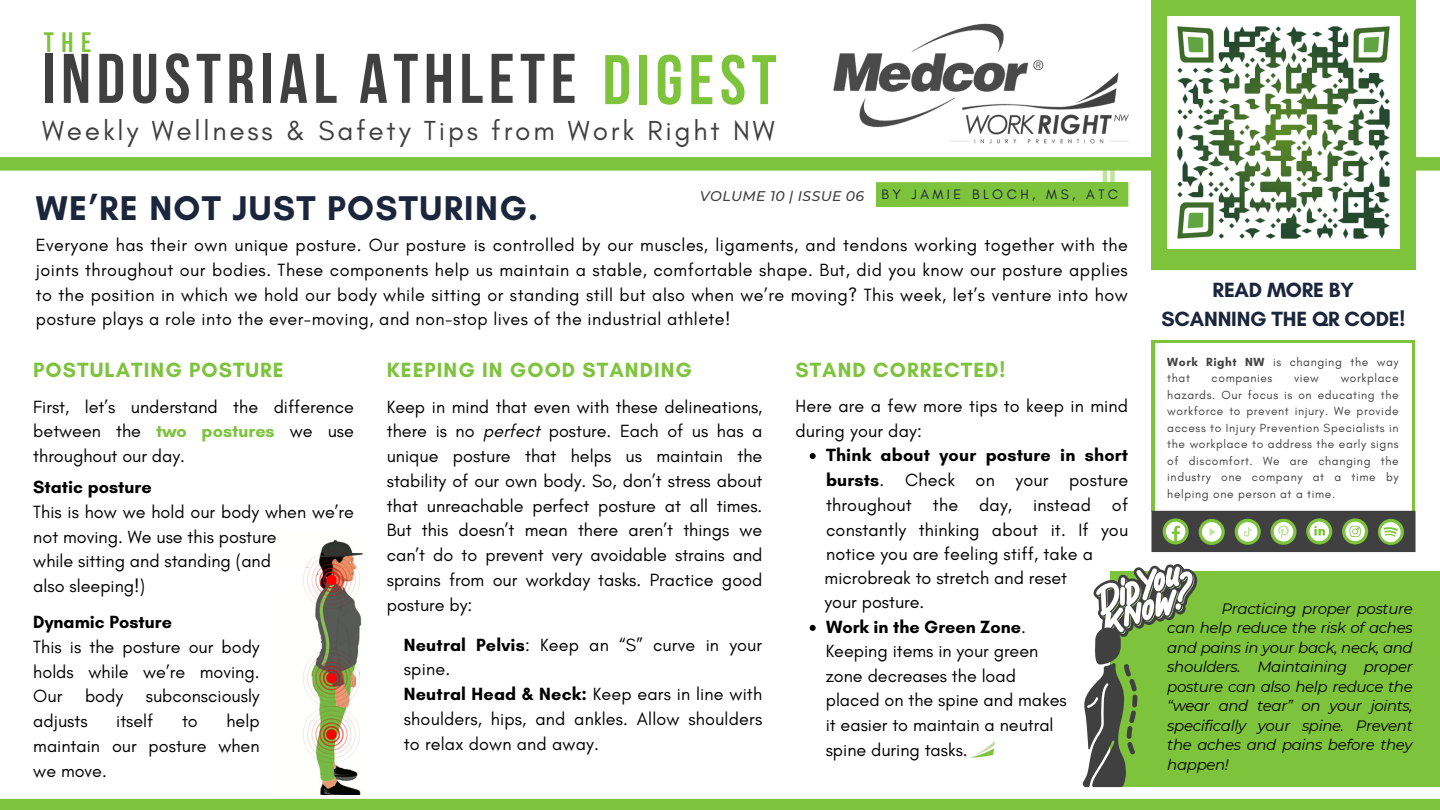
<style>
.page{position:relative;width:1440px;height:810px;background:#fff}
.page>*{position:absolute;margin:0;border:0;box-sizing:border-box;transform-origin:0 0}
.t1{font:700 70.1px "Bebas Neue";letter-spacing:.08em;color:#404040}
.t2{font:700 35px "Glacial Indifference";letter-spacing:.04em;color:#1b253c}
.t3{font:28px "Glacial Indifference";letter-spacing:.1em;color:#404040}
.t4{font:700 28px "Bebas Neue";color:#7dc33b}
.t5{font:700 21px "Glacial Indifference";letter-spacing:.05em;color:#7dc33b}
.t6{font:700 21px/29.2px "Glacial Indifference";letter-spacing:-.01em;color:#1b253c;text-align:center}
.t7{font:18px/24.8px "Glacial Indifference";color:#000}
.t8{font:700 18px "Glacial Indifference";color:#000}
.t9{font:italic 15px/19.5px "Montserrat";letter-spacing:-.025em;color:#000;text-align:justify}
.t10{font:14px "Glacial Indifference";letter-spacing:.25em;color:#1b253c}
.t11{font:italic 500 14px "Montserrat";letter-spacing:.025em;color:#404040}
.t12{font:12px/16.5px "Glacial Indifference";letter-spacing:.05em;color:#404040}
.s1{color:#7dc33b}
.s2{font-weight:700;color:#7dc33b}
.s3{font-weight:700}
.s4{font-style:italic}
.s5{font-weight:400}
</style>
<div class="page">
<div style="left:1151px;top:340px;width:264px;height:171px;background:#7dc33b"></div>
<div style="left:1156px;top:343px;width:256px;height:168px;background:#fff"></div>
<div style="left:1151px;top:511px;width:265px;height:41px;background:#404040"></div>
<svg style="left:1163px;top:518px;width:26px;height:26px"></svg>
<svg style="left:1166px;top:522px;width:19px;height:19px"></svg>
<svg style="left:1270px;top:519px;width:27px;height:26px"></svg>
<div style="left:0;top:799px;width:1440px;height:11px;background:#7dc33b"></div>
<svg style="left:1274px;top:522px;width:19px;height:19px"></svg>
<svg style="left:1342px;top:518px;width:26px;height:26px"></svg>
<svg style="left:1345px;top:522px;width:20px;height:19px"></svg>
<svg style="left:1306px;top:518px;width:26px;height:26px"></svg>
<svg style="left:1310px;top:522px;width:19px;height:19px"></svg>
<svg style="left:1199px;top:519px;width:26px;height:26px"></svg>
<div style="left:1202px;top:522px;width:19px;height:20px;background:#fff;border-radius:50%"></div>
<svg style="left:1210px;top:528px;width:6px;height:8px"></svg>
<svg style="left:1235px;top:519px;width:26px;height:26px"></svg>
<svg style="left:1238px;top:522px;width:19px;height:20px"></svg>
<hr style="left:1103px;top:164px;width:4px;height:32px;background:#bfe49c">
<div style="left:1110px;top:165px;width:5px;height:26px;background:#bfe49c"></div>
<div style="left:876px;top:182px;width:252px;height:25px;background:#7dc33b"></div>
<div style="left:0;top:157px;width:1440px;height:14px;background:#7dc33b"></div>
<div style="left:1151px;top:0;width:265px;height:269px;background:#7dc33b"></div>
<svg style="left:1378px;top:519px;width:26px;height:26px"></svg>
<svg style="left:1381px;top:522px;width:20px;height:20px"></svg>
<svg style="left:810px;top:453px;width:6px;height:6px"></svg>
<img style="left:970px;top:742px;width:24px;height:16px">
<svg style="left:810px;top:625px;width:6px;height:6px"></svg>
<div style="left:1110px;top:571px;width:330px;height:216px;background:#7dc33b"></div>
<svg style="left:1083px;top:564px;width:115px;height:223px"></svg>
<img style="left:315px;top:539px;width:48px;height:256px">
<svg style="left:360px;top:653px;width:3px;height:48px"></svg>
<img style="left:303px;top:552px;width:57px;height:56px">
<div style="left:351px;top:732px;width:40px;height:19px;background:#fff"></div>
<img style="left:303px;top:650px;width:57px;height:113px">
<img style="left:833px;top:23px;width:296px;height:121px">
<img style="left:1167px;top:16px;width:233px;height:233px">
<h2 class="t4" style="left:44px;top:31px;width:49px">THE</h2>
<p class="t1" style="left:42px;top:50px;width:736px">INDUSTRIAL ATHLETE <span class="s1">DIGEST</span></p>
<h6 class="t3" style="left:42px;top:113px;width:734px">Weekly Wellness &amp; Safety Tips from Work Right NW</h6>
<h1 class="t2" style="left:36px;top:186px;width:504px">WE’RE NOT JUST POSTURING.</h1>
<h5 class="t11" style="left:700px;top:187px;width:166px">VOLUME 10 | ISSUE 06</h5>
<p class="t10" style="left:882px;top:186px;width:238px">BY JAMIE BLOCH, MS, ATC</p>
<h3 class="t7" style="left:36px;top:232px;width:1094px;text-align:justify">Everyone has their own unique posture. Our posture is controlled by our muscles, ligaments, and tendons working together with the joints throughout our bodies. These components help us maintain a stable, comfortable shape. But, did you know our posture applies to the position in which we hold our body while sitting or standing still but also when we’re moving? This week, let’s venture into how posture plays a role into the ever-moving, and non-stop lives of the industrial athlete!</h3>
<h5 class="t5" style="left:33px;top:357px;width:252px">POSTULATING POSTURE</h5>
<h4 class="t7" style="left:33px;top:394px;width:322px;text-align:justify">First, let’s understand the difference between the <span class="s2">two postures</span> we use throughout our day.</h4>
<h5 class="t7" style="left:33px;top:474px;width:322px"><span class="s3">Static posture<br></span>This is how we hold our body when we’re not moving. We use this posture<br>while sitting and standing (and<br>also sleeping!)</h5>
<h6 class="t7" style="left:33px;top:610px;width:228px"><span class="s3">Dynamic Posture<br></span>This is the posture our body holds while we’re moving.<br>Our</h6>
<h6 class="t7" style="left:85px;top:684px;width:40px">body</h6>
<h6 class="t7" style="left:146px;top:684px;width:115px">subconsciously</h6>
<h6 class="t7" style="left:33px;top:709px;width:56px">adjusts</h6>
<h6 class="t7" style="left:116px;top:709px;width:39px">itself</h6>
<h6 class="t7" style="left:182px;top:709px;width:17px">to</h6>
<h6 class="t7" style="left:33px;top:709px;width:228px;text-align:justify;text-indent:193px">help maintain our posture when we move.</h6>
<h6 class="t5" style="left:387px;top:357px;width:307px">KEEPING IN GOOD STANDING</h6>
<h6 class="t7" style="left:387px;top:394px;width:377px;text-align:justify">Keep in mind that even with these delineations, there is no <span class="s4">perfect</span> posture. Each of us has a unique posture that helps us maintain the stability of our own body. So, don’t stress about that unreachable perfect posture at all times.<br>But this doesn’t mean there aren’t things we can’t do to prevent very avoidable strains and sprains from our workday tasks. Practice good posture by:</h6>
<p class="t7" style="left:404px;top:632px;width:360px"><span class="s3">Neutral Pelvis</span>: Keep an “S” curve in your spine.<br><span class="s3">Neutral Head &amp; Neck:</span> Keep ears in line with shoulders, hips, and ankles. Allow shoulders to relax down and away.</p>
<p class="t5" style="left:795px;top:357px;width:212px">STAND CORRECTED!</p>
<p class="t7" style="left:795px;top:393px;width:334px">Here are a few more tips to keep in mind during your day:</p>
<p class="t7" style="left:826px;top:443px;width:304px;text-align:justify"><span class="s3">Think about your posture in short bursts</span>. Check on your posture throughout the day, instead of constantly thinking about it. If you notice you are feeling stiff, take a</p>
<h6 class="t7" style="left:825px;top:565px;width:244px">microbreak to stretch and reset your posture.</h6>
<h6 class="t8" style="left:826px;top:616px;width:201px">Work in the Green Zone<span class="s5">.</span></h6>
<p class="t7" style="left:826px;top:638px;width:243px">Keeping items in your green zone decreases the load placed on the spine and makes it easier to maintain a neutral spine during tasks.</p>
<h1 class="t6" style="left:1162px;top:275px;width:245px">READ MORE BY<br>SCANNING THE QR CODE!</h1>
<p class="t12" style="left:1167px;top:353px;width:233px"><span class="s3">Work Right NW</span> is changing the way that</p>
<p class="t12" style="left:1167px;top:370px;width:233px;text-align:justify;text-indent:173px">workplace hazards. Our focus is on educating the workforce to prevent injury. We provide access to Injury Prevention Specialists in the workplace to address the early signs of discomfort. We are changing the industry one company at a time by helping one person at a time.</p>
<p class="t12" style="left:1212px;top:370px;width:62px">companies</p>
<p class="t12" style="left:1294px;top:370px;width:26px">view</p>
<p class="t9" style="left:1167px;top:599px;width:247px;text-indent:54px">Practicing proper posture can help reduce the risk of aches and pains in your back, neck, and shoulders. Maintaining proper posture can also help reduce the “wear and tear” on your joints, specifically your spine. Prevent the aches and pains before they happen!</p>
</div>
